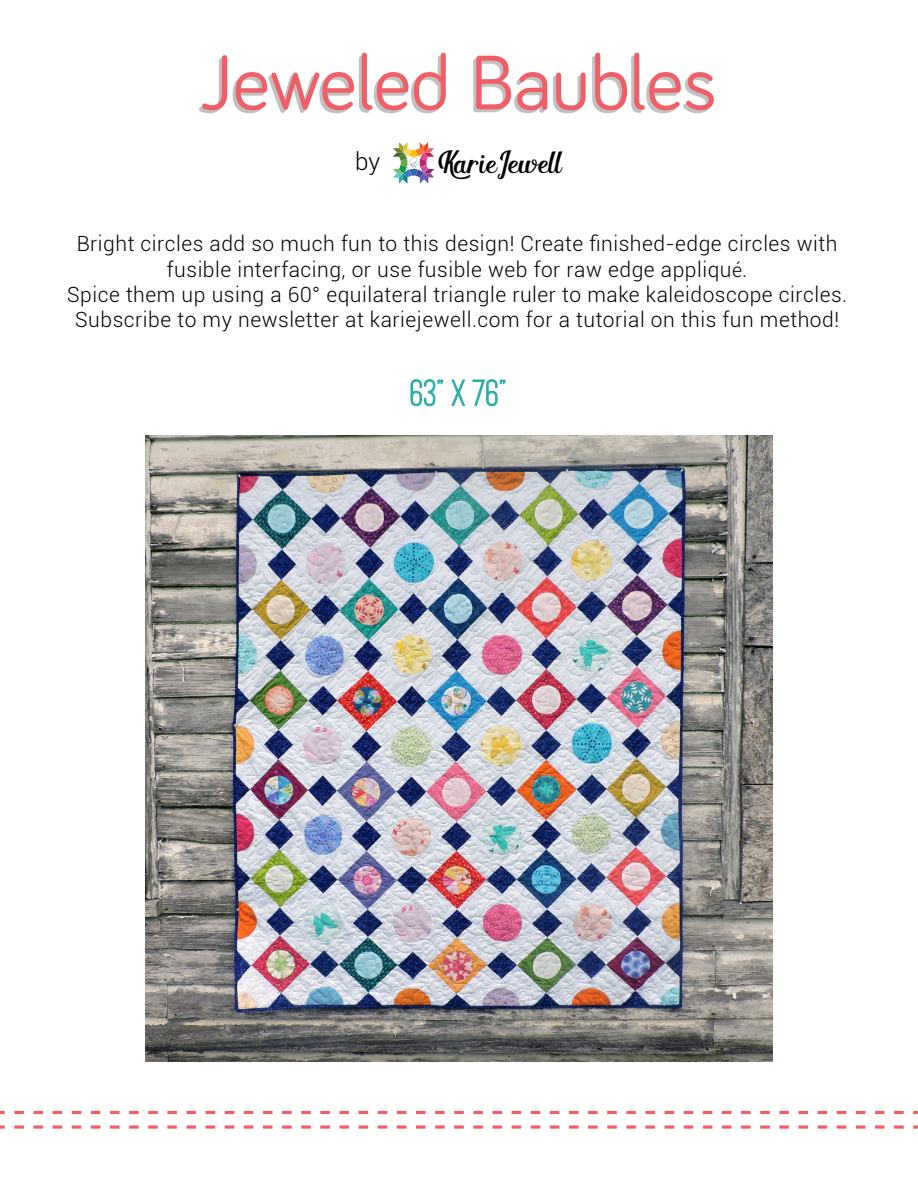
<style>
.page{position:relative;width:918px;height:1188px;background:#fff}
.page>*{position:absolute;margin:0;border:0;box-sizing:border-box;transform-origin:0 0}
.t1{font:79.5px "Bariol";color:#f05f68}
.t2{font:36px "Bison";color:#29aea7}
.t3{font:30.3px "Shintia Script";letter-spacing:.01em;color:#000}
.t4{font:300 24px "Roboto";color:#000}
.t5{font:300 21px/25.2px "Roboto";letter-spacing:.025em;color:#000;text-align:center}
.s1{font-size:19.5px}
</style>
<div class="page">
<svg style="left:0;top:1111px;width:5px;height:3px"></svg>
<svg style="left:14px;top:1111px;width:904px;height:3px"></svg>
<svg style="left:0;top:1125px;width:5px;height:4px"></svg>
<svg style="left:14px;top:1125px;width:904px;height:4px"></svg>
<svg style="left:393px;top:142px;width:41px;height:42px"></svg>
<svg style="left:410px;top:379px;width:34px;height:28px"></svg>
<svg style="left:451px;top:379px;width:15px;height:27px"></svg>
<svg style="left:472px;top:379px;width:34px;height:28px"></svg>
<img style="left:146px;top:435px;width:626px;height:627px">
<h1 class="t1" style="left:201px;top:28px;width:518px">Jeweled Baubles</h1>
<p class="t4" style="left:355px;top:145px;width:26px">by</p>
<h3 class="t3" style="left:434px;top:142px;width:129px">KarieJewell</h3>
<p class="t5" style="left:67px;top:231px;width:782px">Bright circles add so much fun to this design! Create finished-edge circles with fusible interfacing, or use fusible web for raw edge appliqu<span class="s1">é</span>.<br>Spice them up using a 60° equilateral triangle ruler to make kaleidoscope circles.<br>Subscribe to my newsletter at kariejewell.com for a tutorial on this fun method!</p>
<h2 class="t2" style="left:410px;top:371px;width:98px">63” x 76”</h2>
</div>
